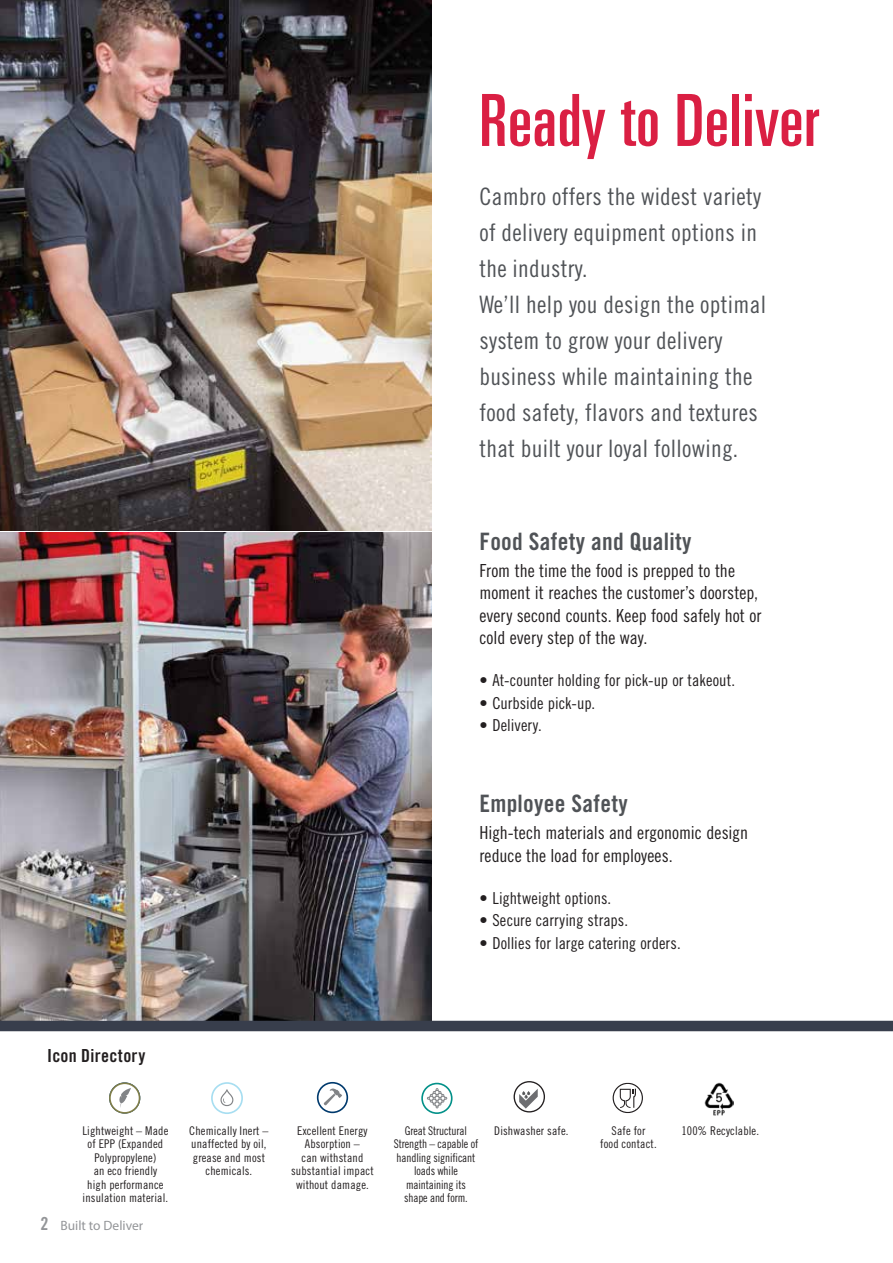
<style>
.page{position:relative;width:893px;height:1263px;background:#fff}
.page>*{position:absolute;margin:0;border:0;box-sizing:border-box;transform-origin:0 0}
.t1{font:ultra-condensed 72px "Univers";letter-spacing:.01em;color:#da1f43}
.t2{font:24px/36px "Trade Gothic LT Std Cn 18";letter-spacing:.015em;color:#505357}
.t3{font:24px "Trade Gothic LT Std Bd Cn 20";letter-spacing:.015em;color:#505357}
.t4{font:18px/22.5px "Trade Gothic LT Std Cn 18";color:#231f20}
.t5{font:18px "Trade Gothic LT Std Bd Cn 20";letter-spacing:.015em;color:#231f20}
.t6{font:16.5px "Trade Gothic LT Std Cn 18";letter-spacing:.005em;color:#231f20}
.t7{font:13.5px "Myriad Pro";color:#939598}
.t8{font:12px/13.5px "Trade Gothic LT Std Cn 18";letter-spacing:.015em;color:#231f20;text-align:center}
.t9{font:12px/13.5px "Trade Gothic LT Std Cn 18";letter-spacing:-.01em;color:#231f20;text-align:center;scale:.95 1}
.s1{font-family:"Trade Gothic LT Std Bd Cn 20";font-size:18px}
</style>
<div class="page">
<img style="left:0;top:0;width:432px;height:531px">
<img style="left:0;top:533px;width:432px;height:488px">
<svg style="left:109px;top:1082px;width:31px;height:32px"></svg>
<svg style="left:211px;top:1082px;width:32px;height:32px"></svg>
<svg style="left:317px;top:1082px;width:31px;height:31px"></svg>
<svg style="left:421px;top:1083px;width:32px;height:31px"></svg>
<img style="left:705px;top:1082px;width:29px;height:34px">
<svg style="left:519px;top:1089px;width:19px;height:19px"></svg>
<div style="left:514px;top:1081px;width:31px;height:31px;border:1px solid #231f20;border-radius:50%"></div>
<svg style="left:612px;top:1082px;width:31px;height:31px"></svg>
<div style="left:0;top:1021px;width:893px;height:10px;background:#383e4c"></div>
<h1 class="t1" style="left:479px;top:79px;width:341px">Ready to Deliver</h1>
<p class="t2" style="left:479px;top:179px;width:288px">Cambro offers the widest variety of delivery equipment options in the industry.<br>We’ll help you design the optimal system to grow your delivery business while maintaining the food safety, flavors and textures that built your loyal following.</p>
<h2 class="t3" style="left:479px;top:526px;width:214px">Food Safety and Quality</h2>
<h3 class="t4" style="left:479px;top:559px;width:284px">From the time the food is prepped to the moment it reaches the customer’s doorstep, every second counts. Keep food safely hot or cold every step of the way.</h3>
<h3 class="t6" style="left:479px;top:670px;width:257px">• At-counter holding for pick-up or takeout.</h3>
<h3 class="t6" style="left:479px;top:693px;width:117px">• Curbside pick-up.</h3>
<h3 class="t6" style="left:479px;top:715px;width:64px">• Delivery.</h3>
<h3 class="t5" style="left:47px;top:1045px;width:100px">Icon Directory</h3>
<h2 class="t3" style="left:479px;top:789px;width:150px">Employee Safety</h2>
<h3 class="t4" style="left:479px;top:821px;width:270px">High-tech materials and ergonomic design reduce the load for employees.</h3>
<h3 class="t6" style="left:479px;top:888px;width:133px">• Lightweight options.</h3>
<h3 class="t6" style="left:479px;top:910px;width:150px">• Secure carrying straps.</h3>
<h3 class="t6" style="left:479px;top:933px;width:203px">• Dollies for large catering orders.</h3>
<p class="t8" style="left:82px;top:1123px;width:87px">Lightweight – Made of EPP (Expanded<br>Polypropylene)<br>an eco friendly<br>high performance insulation material.</p>
<p class="t8" style="left:189px;top:1123px;width:81px">Chemically Inert – unaffected by oil, grease and most chemicals.</p>
<p class="t8" style="left:291px;top:1123px;width:84px">Excellent Energy<br>Absorption –<br>can withstand substantial impact without damage.</p>
<p class="t9" style="left:394px;top:1123px;width:90px">Great Structural<br>Strength – capable of handling significant loads while maintaining its shape and form.</p>
<p class="t8" style="left:494px;top:1123px;width:76px">Dishwasher safe.</p>
<p class="t8" style="left:612px;top:1123px;width:35px">Safe for</p>
<p class="t8" style="left:681px;top:1123px;width:79px">100% Recyclable.</p>
<p class="t8" style="left:600px;top:1137px;width:58px">food contact.</p>
<p class="t7" style="left:40px;top:1217px;width:104px"><span class="s1">2</span> Built to Deliver</p>
</div>
